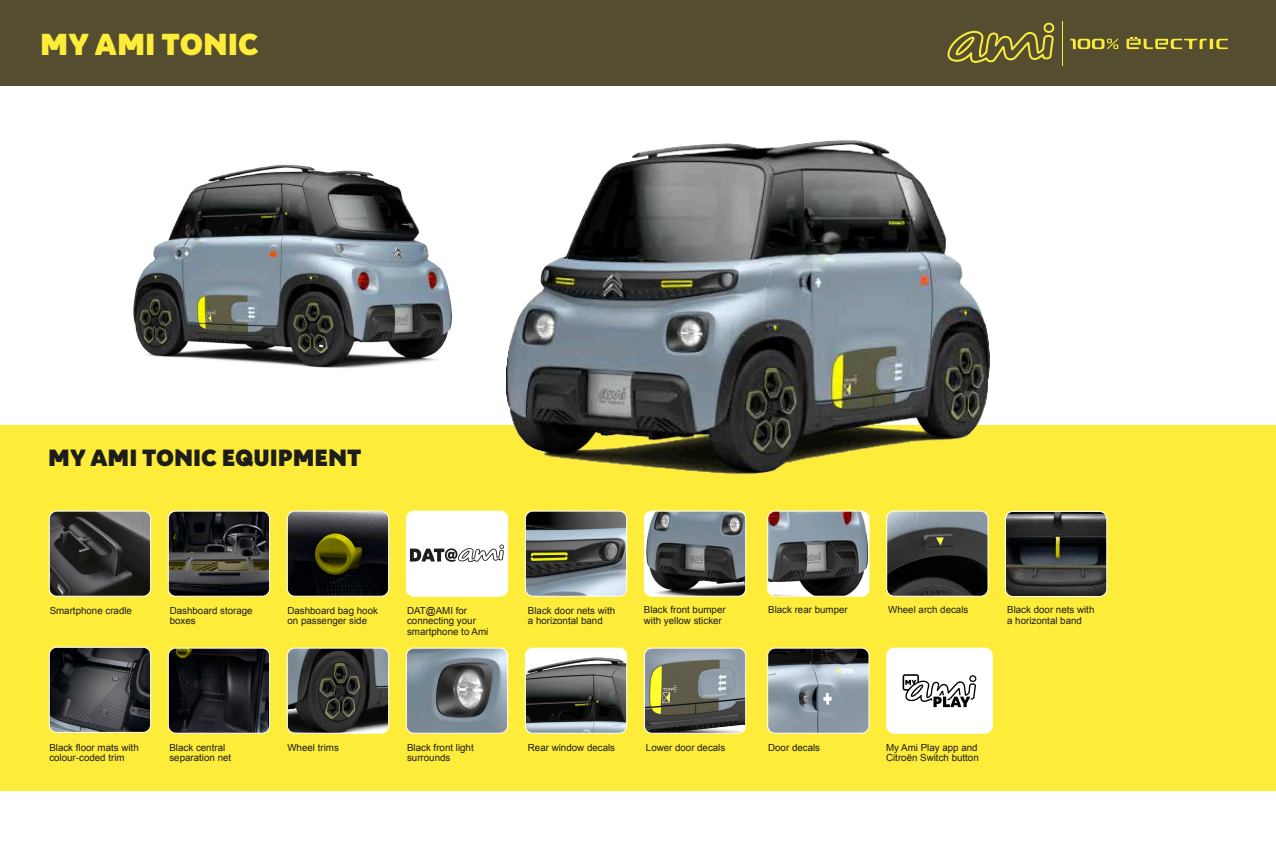
<style>
.page{position:relative;width:1276px;height:851px;background:#fff}
.page>*{position:absolute;margin:0;border:0;box-sizing:border-box;transform-origin:0 0}
.t1{font:900 33px "Citroen";color:#fdec3a}
.t2{font:900 25.5px "Citroen";color:#1d1d1b}
.t3{font:9.75px/10.5px "Arial";color:#1d1d1b}
</style>
<div class="page">
<div style="left:0;top:425px;width:1276px;height:425px;background:#fdec3a"></div>
<img style="left:133px;top:164px;width:294px;height:204px">
<div style="left:0;top:0;width:1276px;height:86px;background:#554d30"></div>
<div style="left:0;top:791px;width:1276px;height:59px;background:#fff"></div>
<img style="left:427px;top:140px;width:563px;height:335px">
<svg style="left:1209px;top:39px;width:4px;height:10px"></svg>
<svg style="left:1216px;top:39px;width:11px;height:10px"></svg>
<svg style="left:1126px;top:37px;width:80px;height:12px"></svg>
<svg style="left:947px;top:23px;width:107px;height:40px"></svg>
<hr style="left:1061px;top:22px;width:1px;height:44px;background:#fbeb3a">
<svg style="left:1070px;top:39px;width:48px;height:10px"></svg>
<img style="left:287px;top:512px;width:102px;height:84px">
<div style="left:287px;top:510px;width:102px;height:86px;border:1px solid #fff;border-radius:7px"></div>
<div style="left:406px;top:511px;width:102px;height:85px;background:#fff;border-radius:7px"></div>
<svg style="left:410px;top:544px;width:94px;height:18px"></svg>
<div style="left:406px;top:510px;width:102px;height:86px;border:1px solid #fff;border-radius:7px"></div>
<img style="left:525px;top:512px;width:102px;height:84px">
<div style="left:525px;top:510px;width:102px;height:86px;border:1px solid #fff;border-radius:7px"></div>
<img style="left:49px;top:512px;width:102px;height:84px">
<div style="left:49px;top:510px;width:102px;height:86px;border:1px solid #fff;border-radius:7px"></div>
<img style="left:168px;top:512px;width:102px;height:84px">
<div style="left:168px;top:510px;width:102px;height:86px;border:1px solid #fff;border-radius:7px"></div>
<img style="left:644px;top:512px;width:101px;height:84px">
<div style="left:644px;top:510px;width:102px;height:86px;border:1px solid #fff;border-radius:7px"></div>
<img style="left:767px;top:512px;width:102px;height:84px">
<div style="left:767px;top:510px;width:102px;height:86px;border:1px solid #fff;border-radius:7px"></div>
<img style="left:886px;top:512px;width:102px;height:84px">
<div style="left:886px;top:510px;width:102px;height:86px;border:1px solid #fff;border-radius:7px"></div>
<img style="left:525px;top:649px;width:102px;height:84px">
<div style="left:525px;top:647px;width:102px;height:86px;border:1px solid #fff;border-radius:7px"></div>
<img style="left:644px;top:649px;width:101px;height:84px">
<div style="left:644px;top:647px;width:102px;height:86px;border:1px solid #fff;border-radius:7px"></div>
<img style="left:168px;top:649px;width:102px;height:84px">
<div style="left:168px;top:647px;width:102px;height:86px;border:1px solid #fff;border-radius:7px"></div>
<img style="left:287px;top:649px;width:102px;height:84px">
<div style="left:287px;top:647px;width:102px;height:86px;border:1px solid #fff;border-radius:7px"></div>
<img style="left:406px;top:649px;width:102px;height:84px">
<div style="left:406px;top:647px;width:102px;height:86px;border:1px solid #fff;border-radius:7px"></div>
<div style="left:886px;top:648px;width:106px;height:85px;background:#fff;border-radius:7px"></div>
<svg style="left:902px;top:674px;width:74px;height:33px"></svg>
<div style="left:886px;top:647px;width:106px;height:86px;border:1px solid #fff;border-radius:7px"></div>
<img style="left:767px;top:649px;width:102px;height:84px">
<div style="left:767px;top:647px;width:102px;height:86px;border:1px solid #fff;border-radius:7px"></div>
<img style="left:49px;top:648px;width:102px;height:84px">
<div style="left:49px;top:646px;width:102px;height:86px;border:1px solid #fff;border-radius:7px"></div>
<img style="left:1005px;top:511px;width:101px;height:85px">
<div style="left:1005px;top:511px;width:102px;height:85px;border:1px solid #fff;border-radius:7px"></div>
<p class="t1" style="left:40px;top:20px;width:220px">MY AMI TONIC</p>
<p class="t2" style="left:48px;top:439px;width:315px">MY AMI TONIC EQUIPMENT</p>
<p class="t3" style="left:50px;top:605px;width:84px">Smartphone cradle</p>
<p class="t3" style="left:170px;top:605px;width:84px">Dashboard storage boxes</p>
<p class="t3" style="left:407px;top:605px;width:83px">DAT@AMI for connecting your smartphone to Ami</p>
<p class="t3" style="left:644px;top:604px;width:83px">Black front bumper</p>
<p class="t3" style="left:287px;top:605px;width:92px">Dashboard bag hook on passenger side</p>
<p class="t3" style="left:528px;top:605px;width:89px">Black door nets with a horizontal band</p>
<p class="t3" style="left:644px;top:615px;width:80px">with yellow sticker</p>
<p class="t3" style="left:768px;top:604px;width:81px">Black rear bumper</p>
<p class="t3" style="left:888px;top:604px;width:82px">Wheel arch decals</p>
<p class="t3" style="left:1007px;top:604px;width:89px">Black door nets with a horizontal band</p>
<p class="t3" style="left:49px;top:742px;width:91px">Black floor mats with colour-coded trim</p>
<p class="t3" style="left:169px;top:742px;width:63px">Black central separation net</p>
<p class="t3" style="left:407px;top:742px;width:68px">Black front light</p>
<p class="t3" style="left:528px;top:742px;width:89px">Rear window decals</p>
<p class="t3" style="left:407px;top:752px;width:45px">surrounds</p>
<p class="t3" style="left:287px;top:742px;width:53px">Wheel trims</p>
<p class="t3" style="left:886px;top:742px;width:94px">My Ami Play app and<br>Citroën Switch button</p>
<p class="t3" style="left:646px;top:742px;width:81px">Lower door decals</p>
<p class="t3" style="left:768px;top:742px;width:54px">Door decals</p>
</div>
